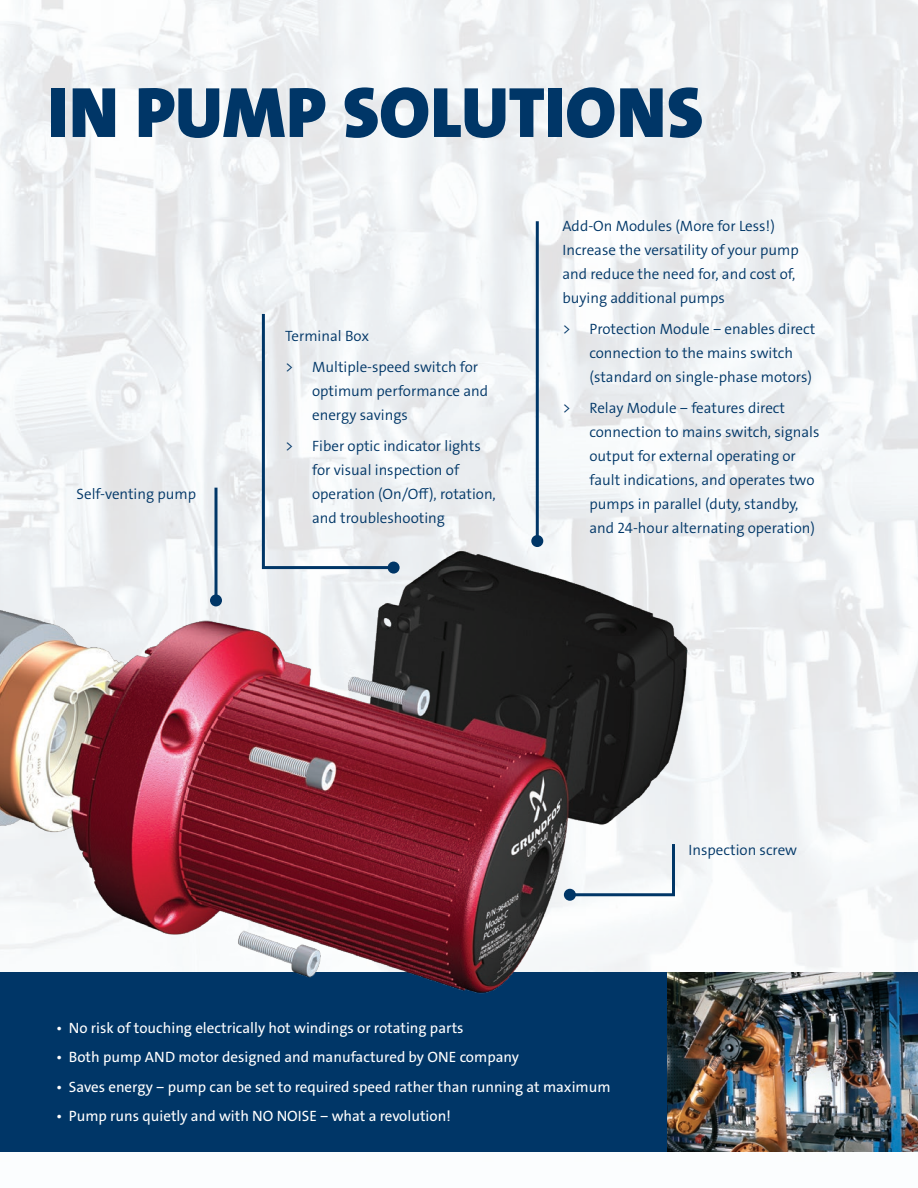
<style>
.page{position:relative;width:918px;height:1188px;background:#fff}
.page>*{position:absolute;margin:0;border:0;box-sizing:border-box;transform-origin:0 0}
.gna-header{font:72px "Grundfos The Sans V2 OT 9 BL";letter-spacing:.01em;color:#003667}
.t1{font:15px/24px "Grundfos The Sans V2 OT 4 SL";color:#003667}
.t2{font:15px "Grundfos The Sans V2 OT 5 R";color:#fff}
</style>
<div class="page">
<div style="left:0;top:972px;width:918px;height:180px;background:#003667"></div>
<img style="left:0;top:250px;width:744px;height:744px">
<svg style="left:214px;top:488px;width:4px;height:106px"></svg>
<div style="left:210px;top:594px;width:12px;height:12px;background:#003667;border-radius:50%"></div>
<svg style="left:567px;top:841px;width:110px;height:57px"></svg>
<div style="left:564px;top:889px;width:12px;height:12px;background:#003667;border-radius:50%"></div>
<svg style="left:260px;top:311px;width:137px;height:260px"></svg>
<div style="left:388px;top:562px;width:12px;height:12px;background:#003667;border-radius:50%"></div>
<hr style="left:536px;top:221px;width:3px;height:320px;background:#003667">
<div style="left:531px;top:535px;width:12px;height:12px;background:#003667;border-radius:50%"></div>
<img style="left:667px;top:972px;width:251px;height:180px">
<p class="gna-header" style="left:48px;top:66px;width:657px">IN PUMP SOLUTIONS</p>
<p class="t1" style="left:77px;top:482px;width:121px">Self-venting pump</p>
<p class="t1" style="left:285px;top:324px;width:85px">Terminal Box</p>
<p class="t1" style="left:312px;top:355px;width:178px;text-indent:-27px">&gt; Multiple-speed switch for optimum performance and energy savings</p>
<p class="t1" style="left:312px;top:434px;width:185px;text-indent:-27px">&gt; Fiber optic indicator lights for visual inspection of operation (On/Off), rotation, and troubleshooting</p>
<p class="t1" style="left:562px;top:214px;width:238px">Add-On Modules (More for Less!)<br>Increase the versatility of your pump and reduce the need for, and cost of, buying additional pumps</p>
<p class="t1" style="left:589px;top:317px;width:227px;text-indent:-27px">&gt; Protection Module − enables direct connection to the mains switch (standard on single-phase motors)</p>
<p class="t1" style="left:589px;top:396px;width:232px;text-indent:-27px">&gt; Relay Module − features direct connection to mains switch, signals output for external operating or fault indications, and operates two pumps in parallel (duty, standby, and 24-hour alternating operation)</p>
<p class="t1" style="left:688px;top:838px;width:110px">Inspection screw</p>
<p class="t2" style="left:56px;top:1018px;width:409px">• No risk of touching electrically hot windings or rotating parts</p>
<p class="t2" style="left:56px;top:1047px;width:465px">• Both pump AND motor designed and manufactured by ONE company</p>
<p class="t2" style="left:56px;top:1077px;width:556px">• Saves energy − pump can be set to required speed rather than running at maximum</p>
<p class="t2" style="left:56px;top:1106px;width:396px">• Pump runs quietly and with NO NOISE − what a revolution!</p>
</div>
